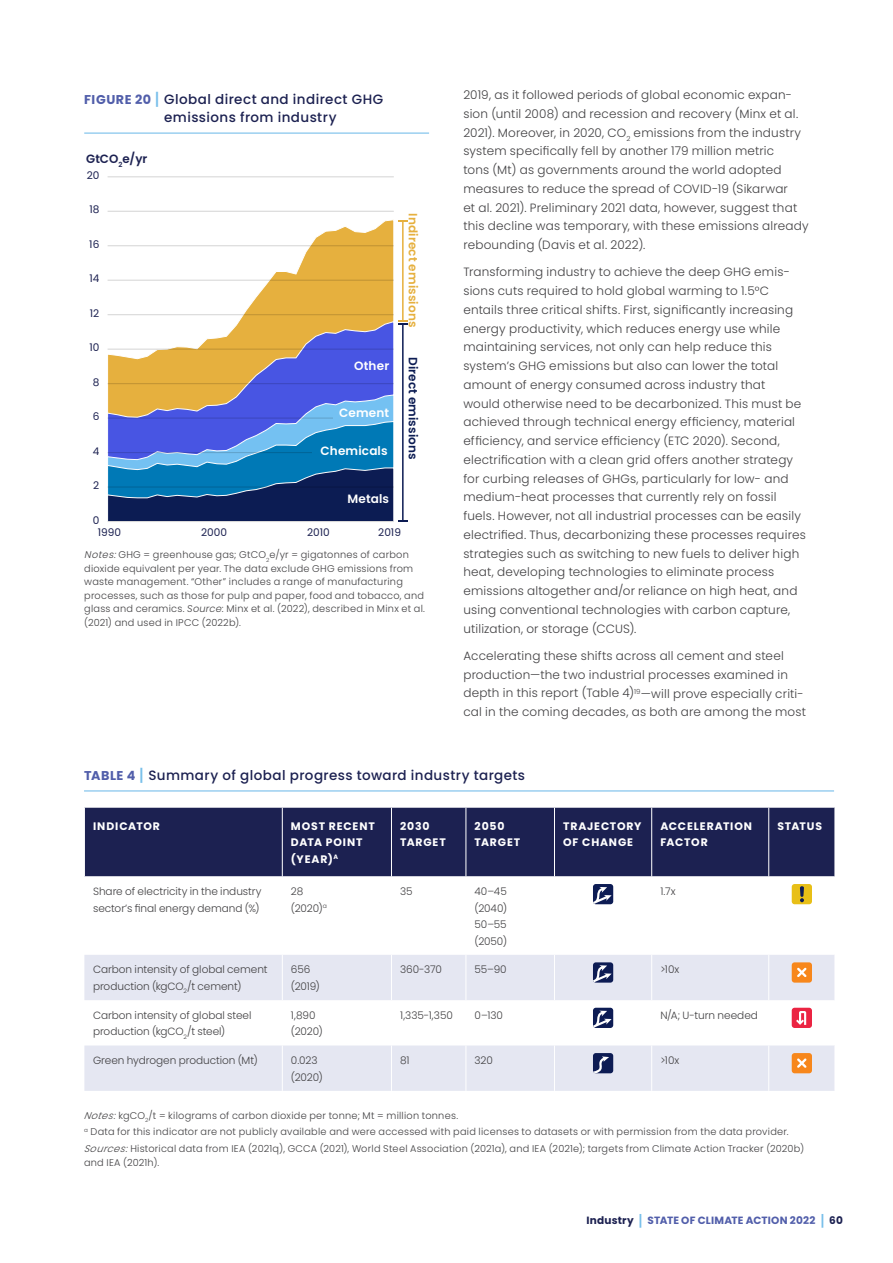
<style>
.page{position:relative;width:893px;height:1263px;background:#fff}
.page>*{position:absolute;margin:0;border:0;box-sizing:border-box;transform-origin:0 0}
.t1{font:500 13.5px/18px "Poppins";letter-spacing:.03em;color:#1c2151}
.t2{font:300 12px/18.8px "Poppins";letter-spacing:.015em;color:#414042}
.t3{font:600 12px "Poppins";letter-spacing:.015em;color:#fff}
.t4{font:600 12px "Poppins";letter-spacing:.01em;color:#e6b03e}
.t5{font:600 12px "Poppins";letter-spacing:.01em;color:#0c1c53}
.t6{font:600 12px "Poppins";color:#1c2151}
.t7{font:700 10.8px/16.5px "Poppins";letter-spacing:.075em;color:#fff}
.t8{font:300 10.5px/16.5px "Poppins";letter-spacing:-.005em;color:#414042}
.t9{font:700 10.5px "Poppins";letter-spacing:.015em;color:#515eaa}
.t10{font:10.5px "Poppins";color:#1c2151}
.t11{font:300 9.75px/13.5px "Poppins";letter-spacing:.025em;color:#414042}
.s1{font-weight:700;font-size:12.75px;color:#515eaa}
.s2{font-size:16.5px;color:#78bfea}
.s3{font-style:italic}
.s4{color:#1c2151}
.s5{font-weight:500;font-size:15px;color:#78bfea}
</style>
<div class="page">
<hr style="left:84px;top:133px;width:345px;height:1px;background:#78bfea">
<hr style="left:108px;top:176px;width:286px;height:1px;background:#d9d9d9">
<hr style="left:108px;top:211px;width:286px;height:1px;background:#d9d9d9">
<hr style="left:402px;top:221px;width:2px;height:100px;background:#e6b03e">
<svg style="left:398px;top:220px;width:10px;height:2px"></svg>
<svg style="left:107px;top:320px;width:301px;height:202px;background:#386bab"></svg>
<svg style="left:107px;top:220px;width:287px;height:198px"></svg>
<hr style="left:84px;top:790px;width:750px;height:1px;background:#78bfea">
<div style="left:85px;top:808px;width:750px;height:68px;background:#1c2151"></div>
<svg style="left:84px;top:876px;width:751px;height:29px"></svg>
<svg style="left:84px;top:955px;width:751px;height:136px;fill:#e5e7f2"></svg>
<hr style="left:282px;top:808px;width:1px;height:68px;background:#fff">
<hr style="left:391px;top:808px;width:1px;height:68px;background:#fff">
<hr style="left:466px;top:808px;width:1px;height:68px;background:#fff">
<hr style="left:554px;top:808px;width:1px;height:68px;background:#fff">
<hr style="left:651px;top:808px;width:1px;height:68px;background:#fff">
<hr style="left:768px;top:808px;width:1px;height:68px;background:#fff">
<hr style="left:282px;top:955px;width:1px;height:45px;background:#fff">
<hr style="left:391px;top:955px;width:1px;height:45px;background:#fff">
<hr style="left:466px;top:955px;width:1px;height:45px;background:#fff">
<hr style="left:554px;top:955px;width:1px;height:45px;background:#fff">
<hr style="left:651px;top:955px;width:1px;height:45px;background:#fff">
<hr style="left:768px;top:955px;width:1px;height:45px;background:#fff">
<hr style="left:282px;top:1045px;width:1px;height:46px;background:#fff">
<hr style="left:391px;top:1045px;width:1px;height:46px;background:#fff">
<hr style="left:466px;top:1045px;width:1px;height:46px;background:#fff">
<hr style="left:554px;top:1045px;width:1px;height:46px;background:#fff">
<hr style="left:651px;top:1045px;width:1px;height:46px;background:#fff">
<hr style="left:768px;top:1045px;width:1px;height:46px;background:#fff">
<div style="left:593px;top:884px;width:20px;height:20px;background:#0d1c54;border-radius:3px"></div>
<svg style="left:593px;top:887px;width:19px;height:17px"></svg>
<div style="left:792px;top:884px;width:20px;height:20px;background:#e8bf17;border-radius:3px"></div>
<svg style="left:800px;top:886px;width:4px;height:16px"></svg>
<div style="left:593px;top:962px;width:20px;height:21px;background:#0d1c54;border-radius:3px"></div>
<svg style="left:593px;top:965px;width:19px;height:17px"></svg>
<div style="left:792px;top:962px;width:20px;height:21px;background:#f7871c;border-radius:3px"></div>
<svg style="left:797px;top:968px;width:9px;height:9px"></svg>
<svg style="left:593px;top:1008px;width:20px;height:20px"></svg>
<svg style="left:593px;top:1011px;width:19px;height:16px"></svg>
<div style="left:792px;top:1008px;width:20px;height:20px;background:#eb2442;border-radius:3px"></div>
<svg style="left:796px;top:1011px;width:10px;height:14px"></svg>
<div style="left:593px;top:1053px;width:20px;height:20px;background:#0d1c54;border-radius:3px"></div>
<svg style="left:593px;top:1056px;width:16px;height:17px"></svg>
<div style="left:792px;top:1053px;width:20px;height:20px;background:#f7871c;border-radius:3px"></div>
<svg style="left:797px;top:1058px;width:9px;height:10px"></svg>
<p class="t1" style="left:164px;top:90px;width:221px;text-indent:-80px"><span class="s1">FIGURE 20</span> <span class="s2">|</span> Global direct and indirect GHG emissions from industry</p>
<p class="t6" style="left:86px;top:151px;width:63px">GtCO<sub>2</sub>e/yr</p>
<p class="t10" style="left:87px;top:169px;width:14px">20</p>
<p class="t10" style="left:89px;top:204px;width:12px">18</p>
<p class="t10" style="left:89px;top:238px;width:12px">16</p>
<p class="t10" style="left:89px;top:272px;width:12px">14</p>
<p class="t10" style="left:90px;top:307px;width:11px">12</p>
<p class="t10" style="left:89px;top:341px;width:11px">10</p>
<p class="t10" style="left:93px;top:376px;width:8px">8</p>
<p class="t10" style="left:93px;top:410px;width:8px">6</p>
<p class="t10" style="left:93px;top:445px;width:8px">4</p>
<p class="t3" style="left:354px;top:359px;width:37px">Other</p>
<p class="t3" style="left:339px;top:406px;width:52px">Cement</p>
<p class="t3" style="left:321px;top:443px;width:69px">Chemicals</p>
<p class="t4" style="left:420px;top:213px;width:116px;rotate:90deg">Indirect emissions</p>
<p class="t5" style="left:420px;top:357px;width:105px;rotate:90deg">Direct emissions</p>
<p class="t10" style="left:93px;top:479px;width:8px">2</p>
<p class="t10" style="left:93px;top:514px;width:8px">0</p>
<p class="t3" style="left:347px;top:492px;width:43px">Metals</p>
<p class="t10" style="left:98px;top:526px;width:25px">1990</p>
<p class="t10" style="left:201px;top:526px;width:27px">2000</p>
<p class="t10" style="left:307px;top:526px;width:24px">2010</p>
<p class="t10" style="left:378px;top:526px;width:24px">2019</p>
<p class="t11" style="left:84px;top:548px;width:342px"><span class="s3">Notes:</span>GHG = greenhouse gas; GtCO<sub>2</sub>e/yr = gigatonnes of carbon dioxide equivalent per year. The data exclude GHG emissions from waste management. “Other” includes a range of manufacturing processes, such as those for pulp and paper, food and tobacco, and glass and ceramics. <span class="s3">Source</span>: Minx et al. (2022), described in Minx et al. (2021) and used in IPCC (2022b).</p>
<p class="t2" style="left:463px;top:85px;width:347px">2019, as it followed periods of global economic expan&shy;sion (until 2008) and recession and recovery (Minx et al.<br>2021). Moreover, in 2020, CO<sub>2</sub> emissions from the industry system specifically fell by another 179 million metric<br>tons (Mt) as governments around the world adopted measures to reduce the spread of COVID-19 (Sikarwar<br>et al. 2021). Preliminary 2021 data, however, suggest that this decline was temporary, with these emissions already rebounding (Davis et al. 2022).</p>
<p class="t2" style="left:463px;top:263px;width:344px">Transforming industry to achieve the deep GHG emis&shy;sions cuts required to hold global warming to 1.5°C entails three critical shifts. First, significantly increasing energy productivity, which reduces energy use while maintaining services, not only can help reduce this system’s GHG emissions but also can lower the total amount of energy consumed across industry that<br>would otherwise need to be decarbonized. This must be achieved through technical energy efficiency, material efficiency, and service efficiency (ETC 2020). Second, electrification with a clean grid offers another strategy for curbing releases of GHGs, particularly for low- and medium-heat processes that currently rely on fossil fuels. However, not all industrial processes can be easily electrified. Thus, decarbonizing these processes requires strategies such as switching to new fuels to deliver high heat, developing technologies to eliminate process emissions altogether and/or reliance on high heat, and using conventional technologies with carbon capture, utilization, or storage (CCUS).</p>
<p class="t2" style="left:463px;top:646px;width:344px">Accelerating these shifts across all cement and steel production—the two industrial processes examined in depth in this report (Table 4)<sup>19</sup>—will prove especially criti&shy;cal in the coming decades, as both are among the most</p>
<p class="t1" style="left:84px;top:766px;width:443px"><span class="s1">TABLE 4</span> <span class="s2">|</span> Summary of global progress toward industry targets</p>
<p class="t7" style="left:93px;top:818px;width:68px">INDICATOR</p>
<p class="t7" style="left:291px;top:818px;width:85px">MOST RECENT<br>DATA POINT (YEAR)<sup>A</sup></p>
<p class="t7" style="left:400px;top:818px;width:47px">2030<br>TARGET</p>
<p class="t7" style="left:475px;top:818px;width:47px">2050<br>TARGET</p>
<p class="t7" style="left:563px;top:818px;width:80px">TRAJECTORY<br>OF CHANGE</p>
<p class="t7" style="left:660px;top:818px;width:93px">ACCELERATION<br>FACTOR</p>
<p class="t7" style="left:777px;top:818px;width:46px">STATUS</p>
<p class="t8" style="left:93px;top:883px;width:170px">Share of electricity in the industry sector’s final energy demand (%)</p>
<p class="t8" style="left:291px;top:883px;width:37px">28 (2020)<sup>a</sup></p>
<p class="t8" style="left:400px;top:883px;width:14px">35</p>
<p class="t8" style="left:475px;top:883px;width:34px;text-align:justify">40–45 (2040)<br>50–55 (2050)</p>
<p class="t8" style="left:660px;top:883px;width:17px">1.7x</p>
<p class="t8" style="left:93px;top:961px;width:176px">Carbon intensity of global cement production (kgCO<sub>2</sub>/t cement)</p>
<p class="t8" style="left:291px;top:961px;width:31px">656 (2019)</p>
<p class="t8" style="left:400px;top:961px;width:43px">360-370</p>
<p class="t8" style="left:475px;top:961px;width:34px">55–90</p>
<p class="t8" style="left:660px;top:961px;width:20px">&gt;10x</p>
<p class="t8" style="left:93px;top:1007px;width:160px">Carbon intensity of global steel production (kgCO<sub>2</sub>/t steel)</p>
<p class="t8" style="left:291px;top:1007px;width:33px">1,890 (2020)</p>
<p class="t8" style="left:400px;top:1007px;width:54px">1,335-1,350</p>
<p class="t8" style="left:475px;top:1007px;width:30px">0–130</p>
<p class="t8" style="left:660px;top:1007px;width:99px">N/A; U-turn needed</p>
<p class="t8" style="left:93px;top:1052px;width:166px">Green hydrogen production (Mt)</p>
<p class="t8" style="left:291px;top:1052px;width:33px">0.023 (2020)</p>
<p class="t8" style="left:400px;top:1052px;width:11px">81</p>
<p class="t8" style="left:475px;top:1052px;width:20px">320</p>
<p class="t8" style="left:660px;top:1052px;width:20px">&gt;10x</p>
<p class="t11" style="left:84px;top:1107px;width:722px;line-height:16.8px"><span class="s3">Notes</span><span class="s3">:</span>kgCO<sub>2</sub>/t = kilograms of carbon dioxide per tonne; Mt = million tonnes.<br><sup>a</sup> Data for this indicator are not publicly available and were accessed with paid licenses to datasets or with permission from the data provider.<br><span class="s3">Sources</span><span class="s3">:</span>Historical data from IEA (2021q), GCCA (2021), World Steel Association (2021a), and IEA (2021e); targets from Climate Action Tracker (2020b)</p>
<p class="t11" style="left:84px;top:1155px;width:77px">and IEA (2021h).</p>
<p class="t9" style="left:586px;top:1214px;width:258px"><span class="s4">Industry</span> <span class="s5">|</span> STATE OF CLIMATE ACTION 2022 <span class="s5">|</span> <span class="s4">60</span></p>
</div>
